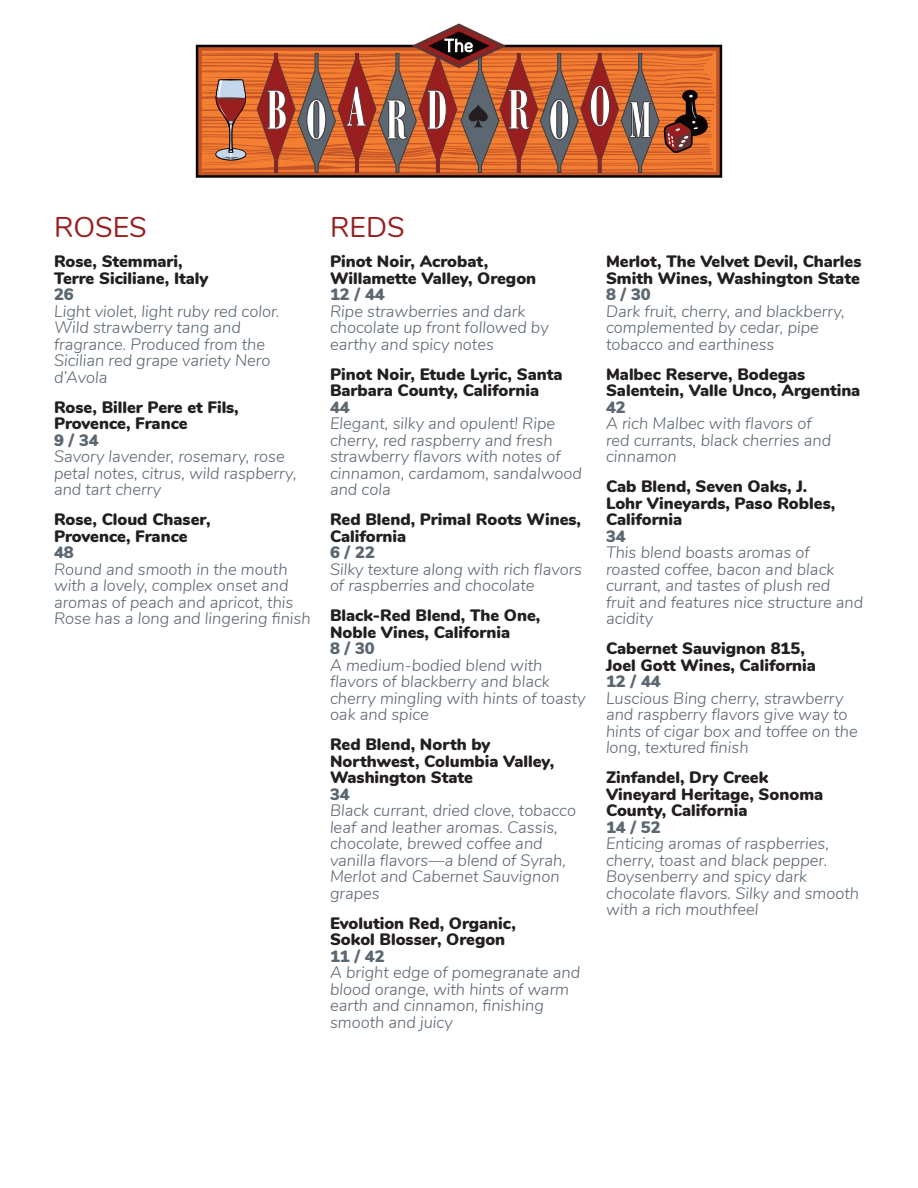
<style>
.page{position:relative;width:918px;height:1188px;background:#fff}
.page>*{position:absolute;margin:0;border:0;box-sizing:border-box;transform-origin:0 0}
.menu_item_header{font:28.5px "Nunito";color:#981e20}
.ital_descripton{font:italic 300 16.5px/16.5px "Nunito";color:#5c6771}
.menu_item_name{font:900 16.5px/16.5px "Nunito";color:#231f20}
.wine_list_price{font:900 16.5px "Nunito";color:#5c6771}
</style>
<div class="page">
<svg style="left:196px;top:45px;width:526px;height:133px;background:#64311e"></svg>
<svg style="left:198px;top:24px;width:518px;height:149px"></svg>
<p class="menu_item_header" style="left:54px;top:206px;width:94px">ROSES</p>
<p class="menu_item_name" style="left:54px;top:252px;width:156px">Rose, Stemmari,<br>Terre Siciliane, Italy</p>
<p class="wine_list_price" style="left:54px;top:282px;width:21px">26</p>
<p class="ital_descripton" style="left:54px;top:302px;width:227px">Light violet, light ruby red color.<br>Wild strawberry tang and fragrance. Produced from the<br>Sicilian red grape variety Nero d’Avola</p>
<p class="menu_item_name" style="left:54px;top:398px;width:186px">Rose, Biller Pere et Fils,<br>Provence, France</p>
<p class="wine_list_price" style="left:54px;top:428px;width:46px">9 / 34</p>
<p class="ital_descripton" style="left:54px;top:447px;width:244px">Savory lavender, rosemary, rose petal notes, citrus, wild raspberry, and tart cherry</p>
<p class="menu_item_name" style="left:54px;top:510px;width:158px">Rose, Cloud Chaser,</p>
<p class="menu_item_name" style="left:54px;top:527px;width:135px">Provence, France</p>
<p class="wine_list_price" style="left:54px;top:540px;width:21px">48</p>
<p class="ital_descripton" style="left:54px;top:560px;width:258px">Round and smooth in the mouth with a lovely, complex onset and aromas of peach and apricot, this<br>Rose has a long and lingering finish</p>
<p class="menu_item_header" style="left:330px;top:206px;width:76px">REDS</p>
<p class="menu_item_name" style="left:330px;top:252px;width:208px">Pinot Noir, Acrobat,<br>Willamette Valley, Oregon</p>
<p class="wine_list_price" style="left:330px;top:282px;width:56px">12 / 44</p>
<p class="ital_descripton" style="left:330px;top:302px;width:220px">Ripe strawberries and dark chocolate up front followed by earthy and spicy notes</p>
<p class="menu_item_name" style="left:330px;top:365px;width:234px">Pinot Noir, Etude Lyric, Santa<br>Barbara County, California</p>
<p class="wine_list_price" style="left:330px;top:395px;width:21px">44</p>
<p class="ital_descripton" style="left:330px;top:414px;width:254px">Elegant, silky and opulent! Ripe cherry, red raspberry and fresh strawberry flavors with notes of cinnamon, cardamom, sandalwood and cola</p>
<p class="menu_item_name" style="left:330px;top:510px;width:253px">Red Blend, Primal Roots Wines,<br>California</p>
<p class="wine_list_price" style="left:330px;top:540px;width:46px">6 / 22</p>
<p class="ital_descripton" style="left:330px;top:560px;width:254px">Silky texture along with rich flavors of raspberries and chocolate</p>
<p class="menu_item_name" style="left:330px;top:606px;width:212px">Black-Red Blend, The One,<br>Noble Vines, California</p>
<p class="wine_list_price" style="left:330px;top:636px;width:46px">8 / 30</p>
<p class="ital_descripton" style="left:330px;top:656px;width:257px">A medium-bodied blend with flavors of blackberry and black cherry mingling with hints of toasty oak and spice</p>
<p class="menu_item_name" style="left:330px;top:735px;width:226px">Red Blend, North by<br>Northwest, Columbia Valley,<br>Washington State</p>
<p class="wine_list_price" style="left:330px;top:782px;width:21px">34</p>
<p class="ital_descripton" style="left:330px;top:801px;width:248px">Black currant, dried clove, tobacco leaf and leather aromas. Cassis, chocolate, brewed coffee and vanilla flavors—a blend of Syrah,<br>Merlot and Cabernet Sauvignon grapes</p>
<p class="menu_item_name" style="left:330px;top:914px;width:187px">Evolution Red, Organic,<br>Sokol Blosser, Oregon</p>
<p class="wine_list_price" style="left:330px;top:944px;width:56px">11 / 42</p>
<p class="ital_descripton" style="left:330px;top:963px;width:252px">A bright edge of pomegranate and blood orange, with hints of warm earth and cinnamon, finishing smooth and juicy</p>
<p class="menu_item_name" style="left:606px;top:252px;width:257px">Merlot, The Velvet Devil, Charles<br>Smith Wines, Washington State</p>
<p class="wine_list_price" style="left:606px;top:282px;width:46px">8 / 30</p>
<p class="ital_descripton" style="left:606px;top:302px;width:240px">Dark fruit, cherry, and blackberry, complemented by cedar, pipe tobacco and earthiness</p>
<p class="menu_item_name" style="left:606px;top:365px;width:256px">Malbec Reserve, Bodegas<br>Salentein, Valle Unco, Argentina</p>
<p class="wine_list_price" style="left:606px;top:395px;width:21px">42</p>
<p class="ital_descripton" style="left:606px;top:414px;width:227px">A rich Malbec with flavors of red currants, black cherries and cinnamon</p>
<p class="menu_item_name" style="left:606px;top:477px;width:231px">Cab Blend, Seven Oaks, J.<br>Lohr Vineyards, Paso Robles,<br>California</p>
<p class="wine_list_price" style="left:606px;top:524px;width:21px">34</p>
<p class="ital_descripton" style="left:606px;top:543px;width:259px">This blend boasts aromas of roasted coffee, bacon and black currant, and tastes of plush red fruit and features nice structure and acidity</p>
<p class="menu_item_name" style="left:606px;top:639px;width:211px">Cabernet Sauvignon 815,<br>Joel Gott Wines, California</p>
<p class="wine_list_price" style="left:606px;top:669px;width:56px">12 / 44</p>
<p class="ital_descripton" style="left:606px;top:689px;width:253px">Luscious Bing cherry, strawberry and raspberry flavors give way to hints of cigar box and toffee on the long, textured finish</p>
<p class="menu_item_name" style="left:606px;top:768px;width:219px">Zinfandel, Dry Creek<br>Vineyard Heritage, Sonoma<br>County, California</p>
<p class="wine_list_price" style="left:606px;top:815px;width:56px">14 / 52</p>
<p class="ital_descripton" style="left:606px;top:834px;width:255px">Enticing aromas of raspberries, cherry, toast and black pepper.<br>Boysenberry and spicy dark chocolate flavors. Silky and smooth with a rich mouthfeel</p>
</div>
